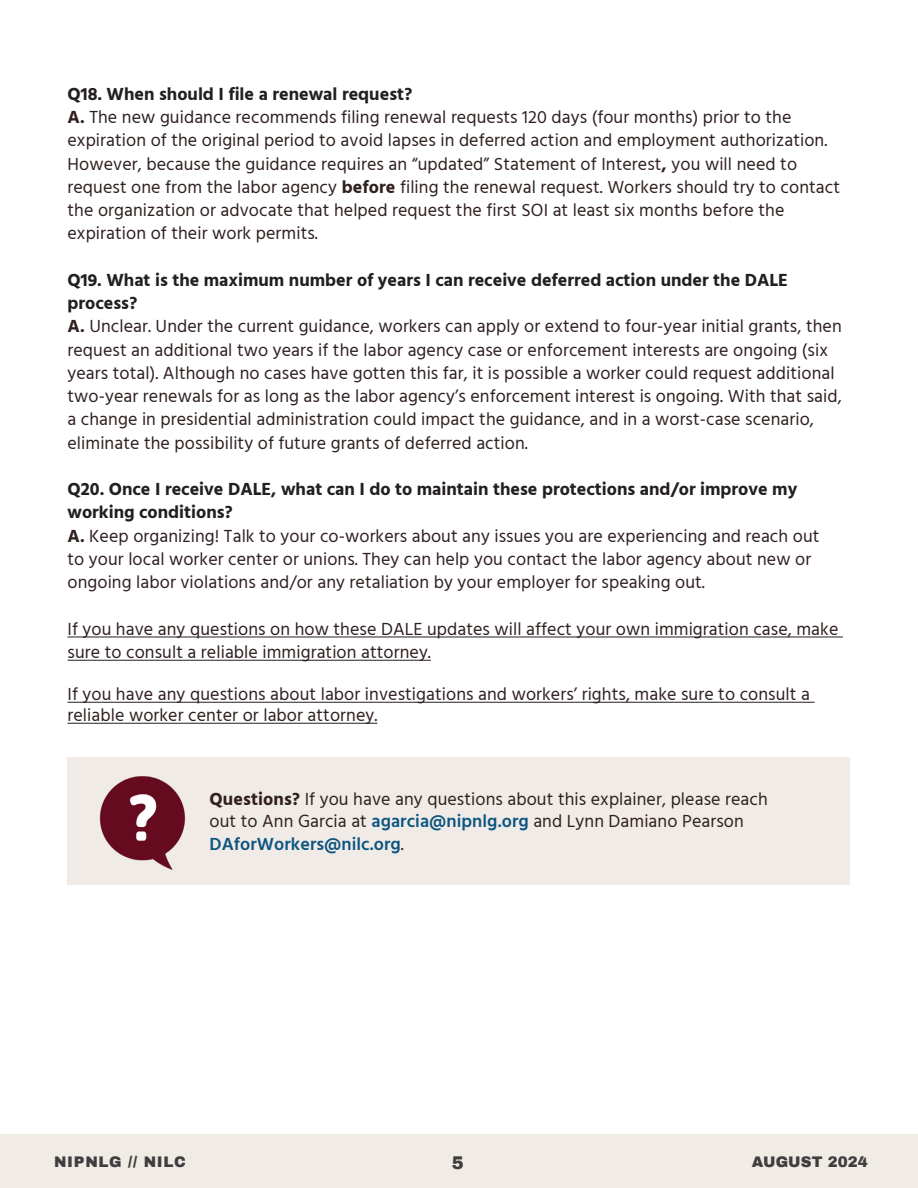
<style>
.page{position:relative;width:918px;height:1188px;background:#fff}
.page>*{position:absolute;margin:0;border:0;box-sizing:border-box;transform-origin:0 0}
.Paragraph{font:18px/23.2px "Hind";letter-spacing:.005em;color:#302020}
.Q{font:700 18px/23.2px "Hind";color:#231f20}
.Paragraph-2{font:700 18px "Hind";color:#231f20}
.t1{font:900 18px "Archivo";color:#3e3e3f}
.t2{font:900 15px "Archivo";letter-spacing:.05em;color:#3e3e3f}
.t3{font:900 15px "Archivo";letter-spacing:.02em;color:#3e3e3f}
.s1{font-weight:700}
.s2{font-weight:600;color:#0c5580}
</style>
<div class="page">
<div style="left:0;top:1135px;width:918px;height:53px;background:#f1ebe6"></div>
<hr style="left:68px;top:637px;width:775px;height:1px;background:#231f20">
<hr style="left:68px;top:660px;width:363px;height:1px;background:#231f20">
<hr style="left:68px;top:702px;width:747px;height:1px;background:#231f20">
<hr style="left:68px;top:723px;width:309px;height:1px;background:#231f20">
<div style="left:68px;top:758px;width:782px;height:127px;background:#f1ebe7"></div>
<img style="left:99px;top:776px;width:87px;height:94px">
<p class="Paragraph-2" style="left:68px;top:83px;width:346px">Q18. When should I file a renewal request?</p>
<p class="Paragraph" style="left:68px;top:107px;width:774px"><span class="s1">A.</span> The new guidance recommends filing renewal requests 120 days (four months) prior to the expiration of the original period to avoid lapses in deferred action and employment authorization.<br>However, because the guidance requires an “updated” Statement of Interest<span class="s1">,</span> you will need to request one from the labor agency <span class="s1">before</span> filing the renewal request. Workers should try to contact the organization or advocate that helped request the first SOI at least six months before the expiration of their work permits.</p>
<p class="Q" style="left:68px;top:268px;width:722px">Q19. What is the maximum number of years I can receive deferred action under the DALE process?</p>
<p class="Paragraph" style="left:68px;top:316px;width:776px"><span class="s1">A.</span> Unclear. Under the current guidance, workers can apply or extend to four-year initial grants, then request an additional two years if the labor agency case or enforcement interests are ongoing (six years total). Although no cases have gotten this far, it is possible a worker could request additional two-year renewals for as long as the labor agency’s enforcement interest is ongoing. With that said, a change in presidential administration could impact the guidance, and in a worst-case scenario, eliminate the possibility of future grants of deferred action.</p>
<p class="Q" style="left:68px;top:477px;width:731px">Q20. Once I receive DALE, what can I do to maintain these protections and/or improve my working conditions?</p>
<p class="Paragraph" style="left:68px;top:525px;width:754px"><span class="s1">A.</span> Keep organizing! Talk to your co-workers about any issues you are experiencing and reach out to your local worker center or unions. They can help you contact the labor agency about new or ongoing labor violations and/or any retaliation by your employer for speaking out.</p>
<p class="Paragraph" style="left:68px;top:618px;width:772px">If you have any questions on how these DALE updates will affect your own immigration case, make sure to consult a reliable immigration attorney.</p>
<p class="Paragraph" style="left:68px;top:684px;width:744px;line-height:21px">If you have any questions about labor investigations and workers’ rights, make sure to consult a reliable worker center or labor attorney.</p>
<p class="Paragraph" style="left:210px;top:789px;width:560px;line-height:22.5px"><span class="s1">Questions?</span> If you have any questions about this explainer, please reach out to Ann Garcia at <span class="s2">agarcia@nipnlg.org</span> and Lynn Damiano Pearson<br><span class="s2">DAforWorkers@nilc.org</span>.</p>
<p class="t2" style="left:54px;top:1153px;width:133px">NIPNLG // NILC</p>
<p class="t1" style="left:452px;top:1152px;width:14px">5</p>
<p class="t3" style="left:752px;top:1153px;width:118px">AUGUST 2024</p>
</div>
